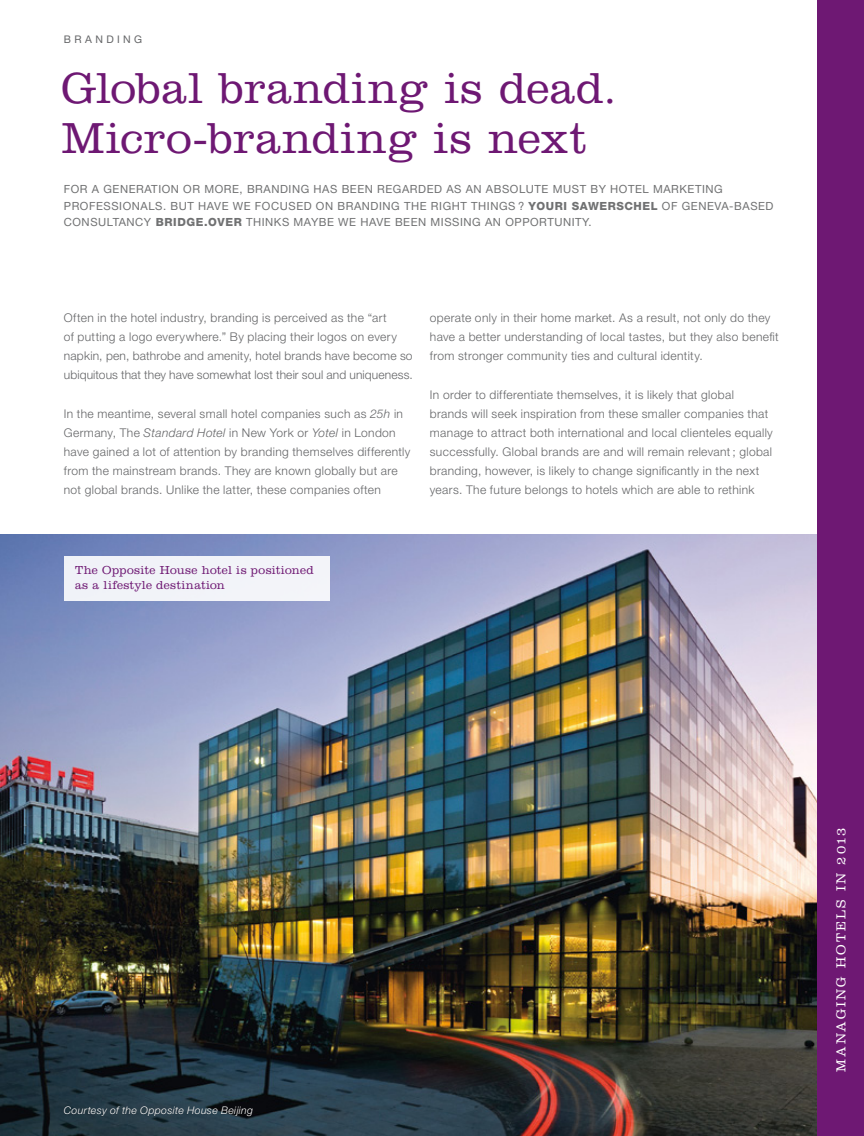
<style>
.page{position:relative;width:864px;height:1136px;background:#fff}
.page>*{position:absolute;margin:0;border:0;box-sizing:border-box;transform-origin:0 0}
.t1{font:300 45px/49.5px "Clarendon";letter-spacing:.01em;color:#6e1873}
.t2{font:300 13.5px "Clarendon";letter-spacing:.125em;color:#fff}
.t3{font:300 12px/19.2px "Helvetica Neue";letter-spacing:.03em;color:#646567}
.t4{font:300 12px/15px "Clarendon";letter-spacing:.025em;color:#6e1873}
.t5{font:11.25px/16.5px "Helvetica Neue";letter-spacing:.05em;color:#707172}
.t6{font:italic 300 10.5px "Helvetica Neue";letter-spacing:.03em;color:#fff}
.t7{font:10.5px "Helvetica Neue";color:#646567}
.s1{font-weight:800}
.s2{font-style:italic}
</style>
<div class="page">
<img style="left:0;top:534px;width:816px;height:601px">
<div style="left:64px;top:556px;width:265px;height:44px;background:#f1f3f8"></div>
<div style="left:63px;top:1106px;width:190px;height:10px;background:#000;opacity:.4"></div>
<div style="left:816px;top:0;width:47px;height:1135px;background:#6e1873"></div>
<p class="t7" style="left:64px;top:33px;width:11px">BRANDING</p>
<h1 class="t1" style="left:62px;top:63px;width:556px">Global branding is dead.<br>Micro-branding is next</h1>
<p class="t5" style="left:64px;top:181px;width:711px">FOR A GENERATION OR MORE, BRANDING HAS BEEN REGARDED AS AN ABSOLUTE MUST BY HOTEL MARKETING<br>PROFESSIONALS. BUT HAVE WE FOCUSED ON BRANDING THE RIGHT THINGS ? <span class="s1">YOURI SAWERSCHEL</span> OF GENEVA-BASED<br>CONSULTANCY <span class="s1">BRIDGE.OVER</span> THINKS MAYBE WE HAVE BEEN MISSING AN OPPORTUNITY.</p>
<p class="t3" style="left:64px;top:308px;width:350px">Often in the hotel industry, branding is perceived as the “art<br>of putting a logo everywhere.” By placing their logos on every napkin, pen, bathrobe and amenity, hotel brands have become so ubiquitous that they have somewhat lost their soul and uniqueness.</p>
<p class="t3" style="left:64px;top:403px;width:348px">In the meantime, several small hotel companies such as <span class="s2">25h</span> in Germany, The <span class="s2">Standard Hotel</span> in New York or <span class="s2">Yotel</span> in London have gained a lot of attention by branding themselves differently from the mainstream brands. They are known globally but are not global brands. Unlike the latter, these companies often</p>
<p class="t3" style="left:429px;top:308px;width:350px">operate only in their home market. As a result, not only do they have a better understanding of local tastes, but they also benefit from stronger community ties and cultural identity.</p>
<p class="t3" style="left:429px;top:384px;width:344px">In order to differentiate themselves, it is likely that global brands will seek inspiration from these smaller companies that manage to attract both international and local clienteles equally successfully. Global brands are and will remain relevant ; global branding, however, is likely to change significantly in the next years. The future belongs to hotels which are able to rethink</p>
<p class="t4" style="left:75px;top:562px;width:240px">The Opposite House hotel is positioned as a lifestyle destination</p>
<p class="t6" style="left:64px;top:1103px;width:191px">Courtesy of the Opposite House Beijing</p>
<p class="t2" style="left:832px;top:1071px;width:245px;rotate:-90deg">MANAGing hotels IN 2013</p>
</div>
